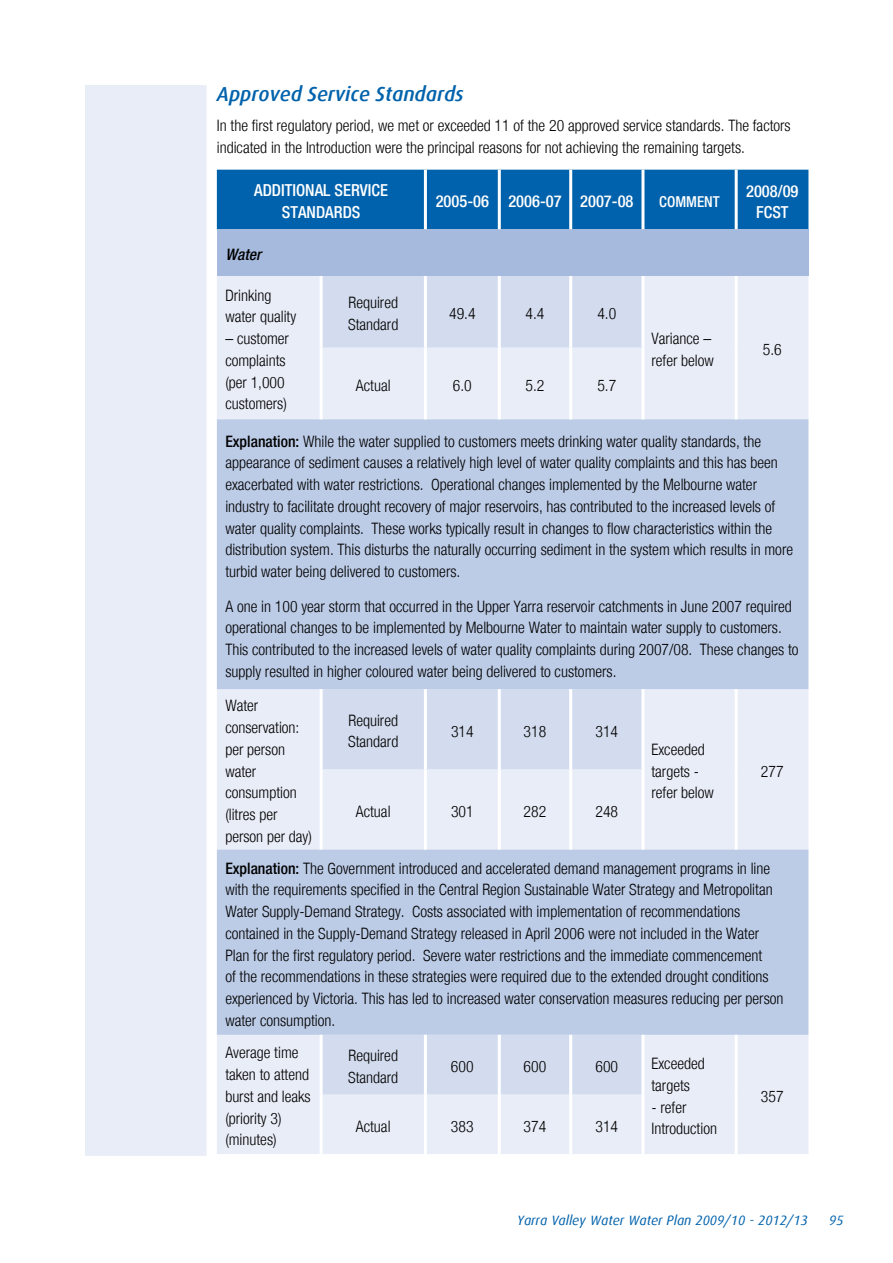
<style>
.page{position:relative;width:893px;height:1263px;background:#fff}
.page>*{position:absolute;margin:0;border:0;box-sizing:border-box;transform-origin:0 0}
.t1{font:italic 500 20.25px "Dax";color:#0062ac}
.t2{font:500 condensed 16.5px/21.8px "Helvetica Neue LT";color:#fff;text-align:center}
.t3{font:300 condensed 15.75px/21.8px "Helvetica Neue LT";color:#000}
.t4{font:italic 500 condensed 15.75px "Helvetica Neue LT";color:#000}
.t5{font:500 condensed 15px "Helvetica Neue LT";color:#fff}
.t6{font:italic 13.5px "Dax";color:#0062ac}
.s1{font-weight:500}
</style>
<div class="page">
<div style="left:85px;top:85px;width:122px;height:1071px;background:#e9edf7"></div>
<div style="left:217px;top:170px;width:591px;height:59px;background:#0062ac"></div>
<div style="left:217px;top:229px;width:591px;height:47px;background:#a5badd"></div>
<div style="left:217px;top:276px;width:591px;height:878px;background:#e9edf7"></div>
<svg style="left:323px;top:276px;width:318px;height:818px;background:#dae2f1"></svg>
<svg style="left:217px;top:419px;width:591px;height:616px;background:#c6d2e9"></svg>
<hr style="left:320px;top:276px;width:3px;height:72px;background:#fff">
<hr style="left:424px;top:276px;width:3px;height:72px;background:#fff">
<hr style="left:498px;top:276px;width:3px;height:72px;background:#fff">
<hr style="left:320px;top:348px;width:3px;height:71px;background:#fff">
<hr style="left:424px;top:348px;width:3px;height:71px;background:#fff">
<hr style="left:498px;top:348px;width:3px;height:71px;background:#fff">
<hr style="left:320px;top:689px;width:3px;height:80px;background:#fff">
<hr style="left:424px;top:689px;width:3px;height:80px;background:#fff">
<hr style="left:498px;top:689px;width:3px;height:80px;background:#fff">
<hr style="left:320px;top:769px;width:3px;height:80px;background:#fff">
<hr style="left:424px;top:769px;width:3px;height:80px;background:#fff">
<hr style="left:498px;top:769px;width:3px;height:80px;background:#fff">
<hr style="left:320px;top:1035px;width:3px;height:59px;background:#fff">
<hr style="left:424px;top:1035px;width:3px;height:59px;background:#fff">
<hr style="left:498px;top:1035px;width:3px;height:59px;background:#fff">
<hr style="left:320px;top:1094px;width:3px;height:60px;background:#fff">
<hr style="left:424px;top:1094px;width:3px;height:60px;background:#fff">
<hr style="left:498px;top:1094px;width:3px;height:60px;background:#fff">
<hr style="left:569px;top:276px;width:3px;height:72px;background:#fff">
<hr style="left:641px;top:276px;width:3px;height:72px;background:#fff">
<hr style="left:735px;top:276px;width:3px;height:72px;background:#fff">
<hr style="left:569px;top:348px;width:3px;height:71px;background:#fff">
<hr style="left:641px;top:348px;width:3px;height:71px;background:#fff">
<hr style="left:735px;top:348px;width:3px;height:71px;background:#fff">
<hr style="left:569px;top:689px;width:3px;height:80px;background:#fff">
<hr style="left:641px;top:689px;width:3px;height:80px;background:#fff">
<hr style="left:735px;top:689px;width:3px;height:80px;background:#fff">
<hr style="left:569px;top:769px;width:3px;height:80px;background:#fff">
<hr style="left:641px;top:769px;width:3px;height:80px;background:#fff">
<hr style="left:735px;top:769px;width:3px;height:80px;background:#fff">
<hr style="left:569px;top:1035px;width:3px;height:59px;background:#fff">
<hr style="left:641px;top:1035px;width:3px;height:59px;background:#fff">
<hr style="left:735px;top:1035px;width:3px;height:59px;background:#fff">
<hr style="left:569px;top:1094px;width:3px;height:60px;background:#fff">
<hr style="left:641px;top:1094px;width:3px;height:60px;background:#fff">
<hr style="left:735px;top:1094px;width:3px;height:60px;background:#fff">
<hr style="left:498px;top:170px;width:3px;height:59px;background:#fff">
<hr style="left:569px;top:170px;width:3px;height:59px;background:#fff">
<hr style="left:641px;top:170px;width:3px;height:59px;background:#fff">
<hr style="left:735px;top:170px;width:3px;height:59px;background:#fff">
<hr style="left:424px;top:170px;width:3px;height:59px;background:#fff">
<p class="t1" style="left:217px;top:83px;width:248px">Approved Service Standards</p>
<p class="t3" style="left:217px;top:115px;width:575px">In the first regulatory period, we met or exceeded 11 of the 20 approved service standards. The factors indicated in the Introduction were the principal reasons for not achieving the remaining targets.</p>
<p class="t2" style="left:254px;top:179px;width:135px">ADDITIONAL SERVICE<br>STANDARDS</p>
<p class="t2" style="left:436px;top:190px;width:199px">2005-06 2006-07 2007-08</p>
<p class="t5" style="left:659px;top:192px;width:62px">COMMENT</p>
<p class="t2" style="left:746px;top:180px;width:54px;line-height:21px">2008/09<br>FCST</p>
<p class="t4" style="left:225px;top:245px;width:37px">Water</p>
<p class="t3" style="left:225px;top:284px;width:72px">Drinking water quality</p>
<p class="t3" style="left:225px;top:327px;width:65px">– customer complaints (per 1,000 customers)</p>
<p class="t3" style="left:348px;top:292px;width:52px">Required<br>Standard</p>
<p class="t3" style="left:449px;top:303px;width:28px">49.4</p>
<p class="t3" style="left:526px;top:303px;width:20px">4.4</p>
<p class="t3" style="left:597px;top:303px;width:20px">4.0</p>
<p class="t3" style="left:651px;top:327px;width:64px">Variance – refer below</p>
<p class="t3" style="left:763px;top:338px;width:20px">5.6</p>
<p class="t3" style="left:356px;top:374px;width:36px">Actual</p>
<p class="t3" style="left:453px;top:374px;width:20px">6.0</p>
<p class="t3" style="left:526px;top:374px;width:20px">5.2</p>
<p class="t3" style="left:597px;top:374px;width:20px">5.7</p>
<p class="t3" style="left:225px;top:430px;width:569px"><span class="s1">Explanation:</span> While the water supplied to customers meets drinking water quality standards, the appearance of sediment causes a relatively high level of water quality complaints and this has been exacerbated with water restrictions. Operational changes implemented by the Melbourne water industry to facilitate drought recovery of major reservoirs, has contributed to the increased levels of water quality complaints. These works typically result in changes to flow characteristics within the distribution system. This disturbs the naturally occurring sediment in the system which results in more turbid water being delivered to customers.</p>
<p class="t3" style="left:225px;top:595px;width:575px">A one in 100 year storm that occurred in the Upper Yarra reservoir catchments in June 2007 required operational changes to be implemented by Melbourne Water to maintain water supply to customers.<br>This contributed to the increased levels of water quality complaints during 2007/08. These changes to supply resulted in higher coloured water being delivered to customers.</p>
<p class="t3" style="left:225px;top:695px;width:88px">Water conservation: per person water consumption (litres per person per day)</p>
<p class="t3" style="left:348px;top:709px;width:52px">Required<br>Standard</p>
<p class="t3" style="left:451px;top:720px;width:24px">314</p>
<p class="t3" style="left:524px;top:720px;width:24px">318</p>
<p class="t3" style="left:595px;top:720px;width:24px">314</p>
<p class="t3" style="left:651px;top:738px;width:64px">Exceeded targets - refer below</p>
<p class="t3" style="left:761px;top:760px;width:24px">277</p>
<p class="t3" style="left:356px;top:800px;width:36px">Actual</p>
<p class="t3" style="left:451px;top:800px;width:24px">301</p>
<p class="t3" style="left:524px;top:800px;width:24px">282</p>
<p class="t3" style="left:595px;top:800px;width:24px">248</p>
<p class="t3" style="left:225px;top:857px;width:560px"><span class="s1">Explanation:</span> The Government introduced and accelerated demand management programs in line with the requirements specified in the Central Region Sustainable Water Strategy and Metropolitan Water Supply-Demand Strategy. Costs associated with implementation of recommendations contained in the Supply-Demand Strategy released in April 2006 were not included in the Water Plan for the first regulatory period. Severe water restrictions and the immediate commencement<br>of the recommendations in these strategies were required due to the extended drought conditions experienced by Victoria. This has led to increased water conservation measures reducing per person water consumption.</p>
<p class="t3" style="left:225px;top:1042px;width:87px">Average time taken to attend burst and leaks (priority 3) (minutes)</p>
<p class="t3" style="left:348px;top:1044px;width:52px">Required<br>Standard</p>
<p class="t3" style="left:451px;top:1055px;width:24px">600</p>
<p class="t3" style="left:524px;top:1055px;width:24px">600</p>
<p class="t3" style="left:595px;top:1055px;width:24px">600</p>
<p class="t3" style="left:651px;top:1052px;width:55px">Exceeded targets</p>
<p class="t3" style="left:761px;top:1085px;width:24px">357</p>
<p class="t3" style="left:651px;top:1096px;width:67px">- refer<br>Introduction</p>
<p class="t3" style="left:356px;top:1115px;width:36px">Actual</p>
<p class="t3" style="left:451px;top:1115px;width:24px">383</p>
<p class="t3" style="left:524px;top:1115px;width:24px">374</p>
<p class="t3" style="left:595px;top:1115px;width:24px">314</p>
<p class="t6" style="left:517px;top:1212px;width:292px">Yarra Valley Water Water Plan 2009/10 - 2012/13</p>
<p class="t6" style="left:829px;top:1212px;width:16px">95</p>
</div>
